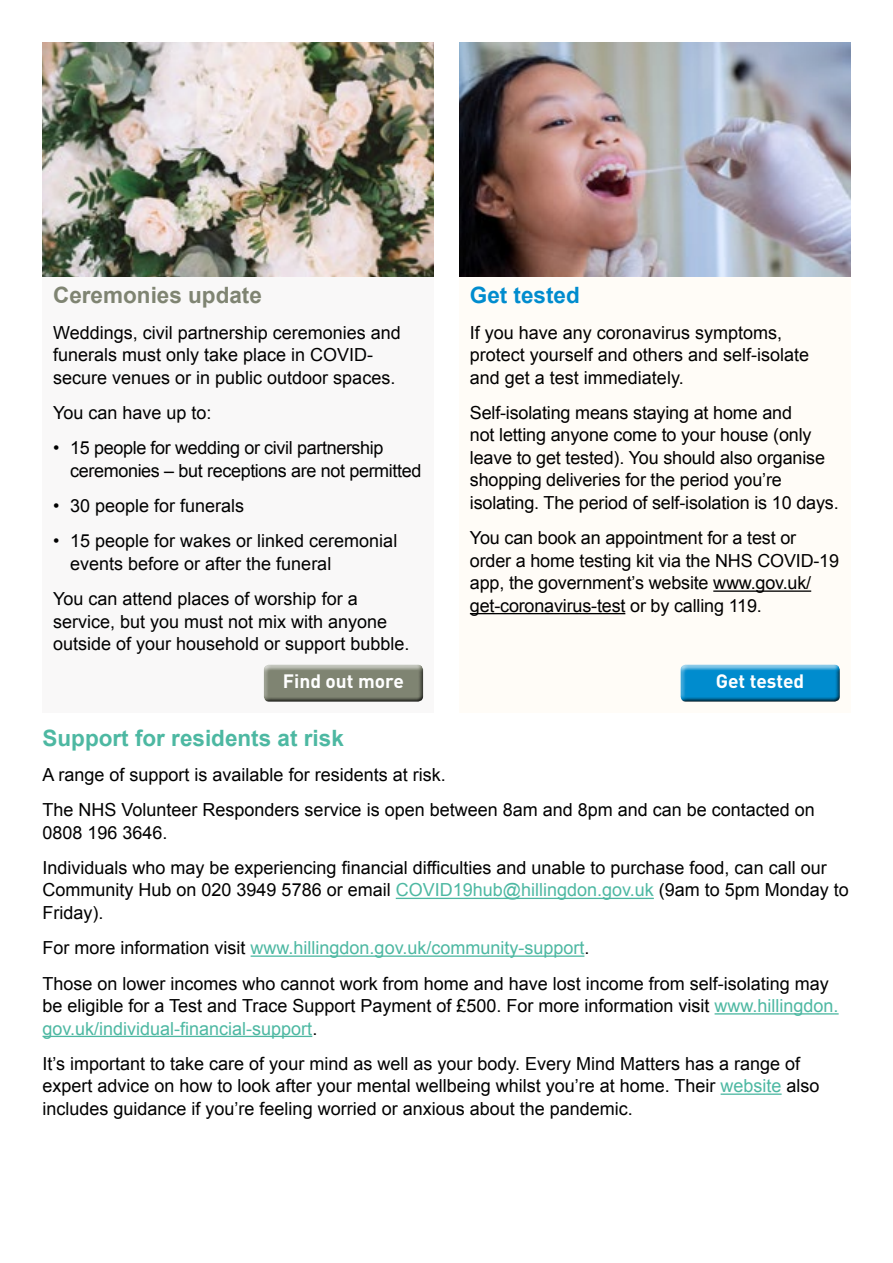
<style>
.page{position:relative;width:893px;height:1263px;background:#fff}
.page>*{position:absolute;margin:0;border:0;box-sizing:border-box;transform-origin:0 0}
.t1{font:700 22.5px "Arial";color:#4db8a2}
.t2{font:700 22.5px "Arial";color:#7f8472}
.t3{font:700 22.5px "Arial";color:#008cce}
.t4{font:700 19.2px "DINOT";color:#fff}
.t5{font:18px/22.5px "Arial";color:#000}
.t6{font:18px/22.5px "Arial";letter-spacing:-.02em;color:#000}
.s1{color:#4db8a2}
</style>
<div class="page">
<div style="left:43px;top:238px;width:391px;height:474px;background:#f9f8f8"></div>
<img style="left:43px;top:43px;width:391px;height:233px">
<div style="left:260px;top:664px;width:169px;height:39px;background:#000;opacity:.75"></div>
<div style="left:459px;top:67px;width:391px;height:645px;background:#fffcf7"></div>
<hr style="left:713px;top:590px;width:98px;height:2px;background:#000">
<hr style="left:470px;top:613px;width:155px;height:1px;background:#000">
<img style="left:459px;top:43px;width:391px;height:233px">
<div style="left:677px;top:664px;width:168px;height:39px;background:#000;opacity:.75"></div>
<hr style="left:396px;top:898px;width:258px;height:1px;background:#4db8a2">
<hr style="left:251px;top:955px;width:333px;height:2px;background:#4db8a2">
<hr style="left:715px;top:1013px;width:124px;height:1px;background:#4db8a2">
<hr style="left:43px;top:1036px;width:269px;height:1px;background:#4db8a2">
<hr style="left:721px;top:1093px;width:61px;height:2px;background:#4db8a2">
<p class="t2" style="left:53px;top:280px;width:210px">Ceremonies update</p>
<p class="t5" style="left:53px;top:321px;width:349px">Weddings, civil partnership ceremonies and funerals must only take place in COVID&shy;secure venues or in public outdoor spaces.</p>
<p class="t5" style="left:53px;top:402px;width:160px">You can have up to:</p>
<p class="t6" style="left:70px;top:437px;width:353px;text-indent:-17px">• 15 people for wedding or civil partnership ceremonies – but receptions are not permitted</p>
<p class="t5" style="left:53px;top:495px;width:193px">• 30 people for funerals</p>
<p class="t5" style="left:70px;top:530px;width:329px;text-indent:-17px">• 15 people for wakes or linked ceremonial events before or after the funeral</p>
<p class="t5" style="left:53px;top:588px;width:358px">You can attend places of worship for a service, but you must not mix with anyone outside of your household or support bubble.</p>
<p class="t4" style="left:283px;top:668px;width:122px">Find out more</p>
<p class="t3" style="left:470px;top:280px;width:112px">Get tested</p>
<p class="t5" style="left:470px;top:321px;width:341px">If you have any coronavirus symptoms, protect yourself and others and self-isolate and get a test immediately.</p>
<p class="t5" style="left:470px;top:402px;width:370px">Self-isolating means staying at home and<br>not letting anyone come to your house (only leave to get tested). You should also organise shopping deliveries for the period you’re isolating. The period of self-isolation is 10 days.</p>
<p class="t5" style="left:470px;top:527px;width:371px">You can book an appointment for a test or order a home testing kit via the NHS COVID-19 app, the government’s website www.gov.uk/ get-coronavirus-test or by calling 119.</p>
<p class="t4" style="left:716px;top:668px;width:90px">Get tested</p>
<p class="t1" style="left:43px;top:723px;width:303px">Support for residents at risk</p>
<p class="t5" style="left:43px;top:757px;width:774px;line-height:35.2px">A range of support is available for residents at risk.<br>The NHS Volunteer Responders service is open between 8am and 8pm and can be contacted on</p>
<p class="t5" style="left:43px;top:815px;width:786px;line-height:35.2px">0808 196 3646.<br>Individuals who may be experiencing financial difficulties and unable to purchase food, can call our</p>
<p class="t5" style="left:43px;top:879px;width:808px">Community Hub on 020 3949 5786 or email <span class="s1">COVID19hub@hillingdon.gov.uk</span> (9am to 5pm Monday to<br>Friday).</p>
<p class="t5" style="left:43px;top:930px;width:788px;line-height:35.2px">For more information visit <span class="s1">www.hillingdon.gov.uk/community-support</span>.<br>Those on lower incomes who cannot work from home and have lost income from self-isolating may</p>
<p class="t5" style="left:43px;top:995px;width:798px">be eligible for a Test and Trace Support Payment of £500. For more information visit <span class="s1">www.hillingdon. gov.uk/individual-financial-support</span>.</p>
<p class="t5" style="left:43px;top:1052px;width:779px">It’s important to take care of your mind as well as your body. Every Mind Matters has a range of expert advice on how to look after your mental wellbeing whilst you’re at home. Their <span class="s1">website</span> also includes guidance if you’re feeling worried or anxious about the pandemic.</p>
</div>
